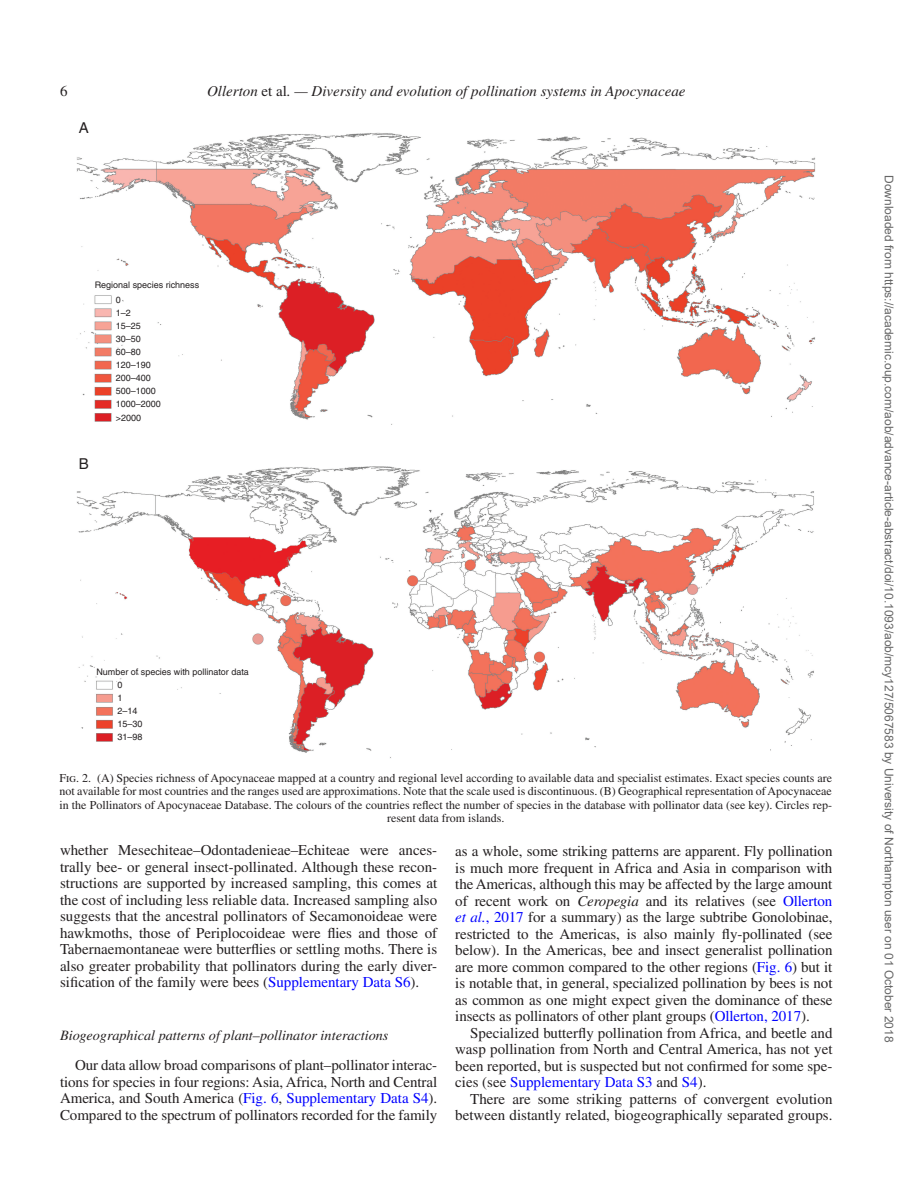
<style>
.page{position:relative;width:918px;height:1186px;background:#fff}
.page>*{position:absolute;margin:0;border:0;box-sizing:border-box;transform-origin:0 0}
.t1{font:15px/16.5px "Times LT Std";color:#231f20;text-align:justify}
.t2{font:italic 15px "Times LT Std";color:#231f20}
.t3{font:15px "Helvetica";color:#231f20}
.t4{font:italic 14.25px "Times LT Std";color:#231f20}
.t5{font:12px/13.5px "Times LT Std";color:#231f20;text-align:center}
.t6{font:12px "Arial";color:#666}
.t7{font:9px/13px "Helvetica";color:#231f20}
.s1{font-style:normal}
.s2{color:#00f}
.s3{font-style:italic}
.s4{font-style:italic;color:#00f}
</style>
<div class="page">
<img style="left:77px;top:132px;width:738px;height:626px">
<p class="t1" style="left:60px;top:83px;width:9px">6</p>
<p class="t2" style="left:207px;top:83px;width:480px">Ollerton <span class="s1">et al</span>. — Diversity and evolution of pollination systems in Apocynaceae</p>
<p class="t3" style="left:79px;top:119px;width:12px">A</p>
<p class="t7" style="left:116px;top:278px;width:85px;line-height:14.4px;text-indent:-21px">Regional species richness<br>0</p>
<p class="t3" style="left:79px;top:455px;width:12px">B</p>
<p class="t7" style="left:116px;top:306px;width:47px">1–2<br>15–25<br>30–50<br>60–80<br>120–190<br>200–400<br>500–1000<br>1000–2000 &gt;2000</p>
<p class="t7" style="left:118px;top:665px;width:133px;text-indent:-21px">Number of species with pollinator data<br>0<br>1<br>2–14<br>15–30<br>31–98</p>
<p class="t5" style="left:60px;top:771px;width:774px">Fig. 2. (A) Species richness of Apocynaceae mapped at a country and regional level according to available data and specialist estimates. Exact species counts are not available for most countries and the ranges used are approximations. Note that the scale used is discontinuous. (B) Geographical representation of Apocynaceae in the Pollinators of Apocynaceae Database. The colours of the countries reflect the number of species in the database with pollinator data (see key). Circles rep&shy;resent data from islands.</p>
<p class="t1" style="left:60px;top:842px;width:379px">whether Mesechiteae–Odontadenieae–Echiteae were ances&shy;trally bee- or general insect-pollinated. Although these recon&shy;structions are supported by increased sampling, this comes at the cost of including less reliable data. Increased sampling also suggests that the ancestral pollinators of Secamonoideae were hawkmoths, those of Periplocoideae were flies and those of Tabernaemontaneae were butterflies or settling moths. There is also greater probability that pollinators during the early diver&shy;sification of the family were bees (<span class="s2">Supplementary Data S6</span>).</p>
<p class="t4" style="left:60px;top:1028px;width:330px">Biogeographical patterns of plant–pollinator interactions</p>
<p class="t1" style="left:60px;top:1057px;width:379px;text-indent:15px">Our data allow broad comparisons of plant–pollinator interac&shy;tions for species in four regions: Asia, Africa, North and Central America, and South America (<span class="s2">Fig. 6</span>, <span class="s2">Supplementary Data S4</span>).<br>Compared to the spectrum of pollinators recorded for the family</p>
<p class="t1" style="left:455px;top:843px;width:379px">as a whole, some striking patterns are apparent. Fly pollination is much more frequent in Africa and Asia in comparison with the Americas, although this may be affected by the large amount of recent work on <span class="s3">Ceropegia</span> and its relatives (see <span class="s2">Ollerton </span><span class="s4">et al.</span><span class="s2">, 2017</span> for a summary) as the large subtribe Gonolobinae, restricted to the Americas, is also mainly fly-pollinated (see below). In the Americas, bee and insect generalist pollination are more common compared to the other regions (<span class="s2">Fig. 6</span>) but it is notable that, in general, specialized pollination by bees is not as common as one might expect given the dominance of these insects as pollinators of other plant groups (<span class="s2">Ollerton, 2017</span>).</p>
<p class="t1" style="left:455px;top:1024px;width:379px;text-indent:15px">Specialized butterfly pollination from Africa, and beetle and wasp pollination from North and Central America, has not yet been reported, but is suspected but not confirmed for some spe&shy;cies (see <span class="s2">Supplementary Data S3</span> and <span class="s2">S4</span>).</p>
<p class="t1" style="left:455px;top:1090px;width:379px;text-align:right">There are some striking patterns of convergent evolution between distantly related, biogeographically separated groups.</p>
<p class="t6" style="left:893px;top:175px;width:869px;rotate:90deg">Downloaded from https://academic.oup.com/aob/advance-article-abstract/doi/10.1093/aob/mcy127/5067583 by University of Northampton user on 01 October 2018</p>
</div>
